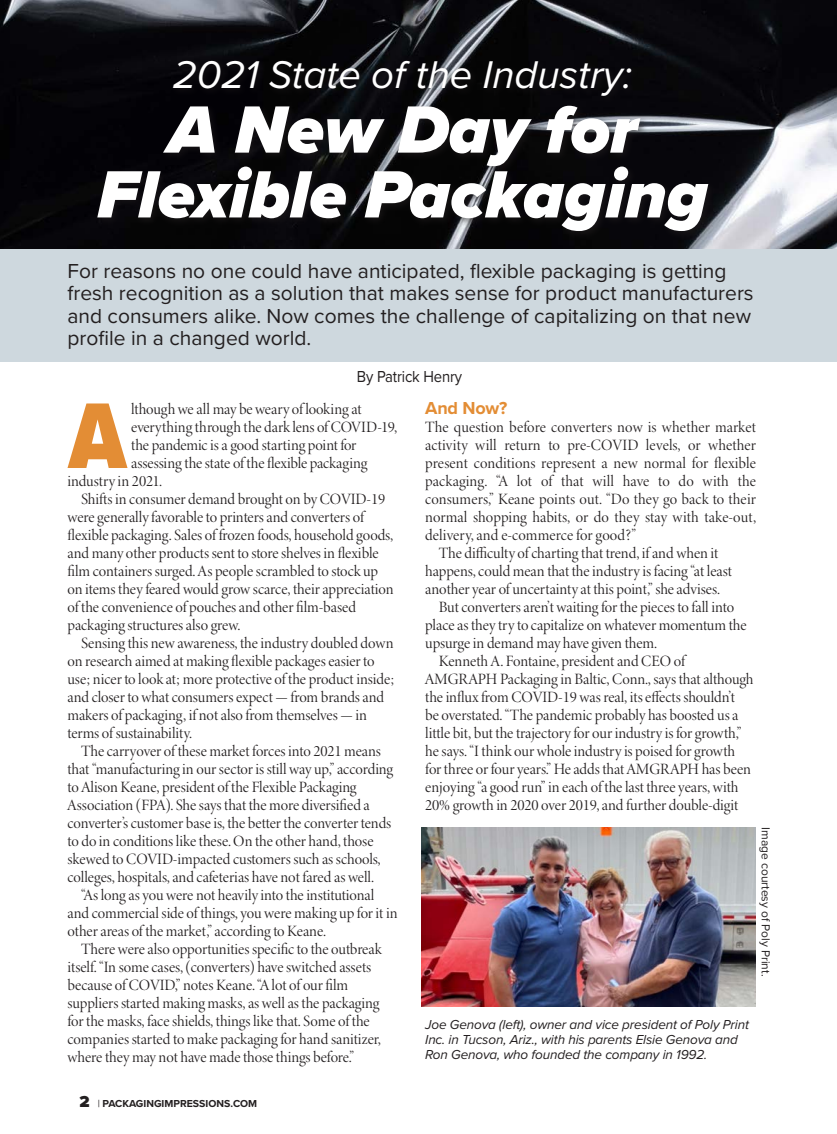
<style>
.page{position:relative;width:837px;height:1134px;background:#fff}
.page>*{position:absolute;margin:0;border:0;box-sizing:border-box;transform-origin:0 0}
.PKI_Feature_Para1{font:900 96.75px "Proxima Nova Cond";color:#e38d35}
.t1{font:italic 900 69.3px/64.8px "Proxima Nova";color:#fff;text-align:center}
.t2{font:italic 40.05px "Proxima Nova";color:#fff}
.PKI_Feature_Deck{font:21px/22.5px "Proxima Nova";color:#231f20}
.PKI_Feature_SubHead{font:700 18px "Proxima Nova";letter-spacing:-.01em;color:#e38d35}
.PKI_Feature_Byline{font:16.5px "Proxima Nova";letter-spacing:-.01em;color:#231f20;scale:.9 1}
.PKI_Feature_Body{font:15.75px/18px "Minion 3 Display";letter-spacing:-.005em;color:#231f20}
.PKI_Feature_ParaNoIn{font:15.75px/18px "Minion 3 Display";letter-spacing:.005em;color:#231f20;text-align:justify}
.PKI_Feature_Para1-2{font:15.75px "Minion 3 Display";letter-spacing:-.005em;color:#231f20}
.t3{font:italic 13.5px/15px "Proxima Nova";letter-spacing:-.01em;color:#231f20}
.t4{font:12px "Proxima Nova";color:#231f20}
.t5{font:700 10.5px "Proxima Nova";color:#231f20}
.s1{font-weight:900;font-size:16.5px}
.s2{font-weight:400}
</style>
<div class="page">
<div style="left:0;top:241px;width:837px;height:121px;background:#ced8de"></div>
<img style="left:0;top:0;width:837px;height:248px">
<img style="left:422px;top:827px;width:333px;height:180px">
<div style="left:94px;top:56px;width:623px;height:185px;background:#231f20;opacity:.54"></div>
<p class="t2" style="left:173px;top:45px;width:460px">2021 State of the Industry:</p>
<p class="t1" style="left:97px;top:97px;width:612px">A New Day for<br>Flexible Packaging</p>
<p class="PKI_Feature_Deck" style="left:68px;top:259px;width:688px">For reasons no one could have anticipated, flexible packaging is getting fresh recognition as a solution that makes sense for product manufacturers and consumers alike. Now comes the challenge of capitalizing on that new profile in a changed world.</p>
<p class="PKI_Feature_Byline" style="left:357px;top:364px;width:118px">By Patrick Henry</p>
<p class="PKI_Feature_Para1" style="left:69px;top:365px;width:59px">A</p>
<p class="PKI_Feature_Para1-2" style="left:131px;top:399px;width:232px">lthough we all may be weary of looking at</p>
<p class="PKI_Feature_Para1-2" style="left:131px;top:417px;width:267px">everything through the dark lens of COVID-19,</p>
<p class="PKI_Feature_Para1-2" style="left:131px;top:435px;width:227px">the pandemic is a good starting point for</p>
<p class="PKI_Feature_Para1-2" style="left:131px;top:453px;width:238px">assessing the state of the flexible packaging</p>
<p class="PKI_Feature_Para1-2" style="left:67px;top:471px;width:96px">industry in 2021.</p>
<p class="PKI_Feature_Body" style="left:68px;top:490px;width:328px;text-indent:13px">Shifts in consumer demand brought on by COVID-19 were generally favorable to printers and converters of flexible packaging. Sales of frozen foods, household goods, and many other products sent to store shelves in flexible film containers surged. As people scrambled to stock up on items they feared would grow scarce, their appreciation of the convenience of pouches and other film-based packaging structures also grew.</p>
<p class="PKI_Feature_Body" style="left:68px;top:634px;width:328px;text-indent:13px">Sensing this new awareness, the industry doubled down on research aimed at making flexible packages easier to use; nicer to look at; more protective of the product inside; and closer to what consumers expect — from brands and makers of packaging, if not also from themselves — in terms of sustainability.</p>
<p class="PKI_Feature_Body" style="left:68px;top:742px;width:327px;text-indent:13px">The carryover of these market forces into 2021 means that “manufacturing in our sector is still way up,” according to Alison Keane, president of the Flexible Packaging Association (FPA). She says that the more diversified a converter’s customer base is, the better the converter tends to do in conditions like these. On the other hand, those skewed to COVID-impacted customers such as schools, colleges, hospitals, and cafeterias have not fared as well.</p>
<p class="PKI_Feature_Body" style="left:68px;top:886px;width:332px;text-indent:13px">“As long as you were not heavily into the institutional and commercial side of things, you were making up for it in other areas of the market,” according to Keane.</p>
<p class="PKI_Feature_Body" style="left:68px;top:940px;width:315px;text-indent:13px">There were also opportunities specific to the outbreak itself. “In some cases, (converters) have switched assets because of COVID,” notes Keane. “A lot of our film suppliers started making masks, as well as the packaging for the masks, face shields, things like that. Some of the companies started to make packaging for hand sanitizer, where they may not have made those things before.”</p>
<p class="t5" style="left:80px;top:1096px;width:179px"><span class="s1">2</span> <span class="s2">|</span> PACKAGINGIMPRESSIONS.COM</p>
<p class="PKI_Feature_SubHead" style="left:425px;top:395px;width:84px">And Now?</p>
<p class="PKI_Feature_ParaNoIn" style="left:425px;top:418px;width:332px">The question before converters now is whether market activity will return to pre-COVID levels, or whether present conditions represent a new normal for flexible packaging. “A lot of that will have to do with the consumers,” Keane points out. “Do they go back to their normal shopping habits, or do they stay with take-out, delivery, and e-commerce for good?”</p>
<p class="PKI_Feature_Body" style="left:425px;top:544px;width:308px;text-indent:13px">The difficulty of charting that trend, if and when it happens, could mean that the industry is facing “at least another year of uncertainty at this point,” she advises.</p>
<p class="PKI_Feature_Body" style="left:425px;top:598px;width:323px;text-indent:13px">But converters aren’t waiting for the pieces to fall into place as they try to capitalize on whatever momentum the upsurge in demand may have given them.</p>
<p class="PKI_Feature_Body" style="left:425px;top:652px;width:330px;text-indent:13px">Kenneth A. Fontaine, president and CEO of AMGRAPH Packaging in Baltic, Conn., says that although the influx from COVID-19 was real, its effects shouldn’t<br>be overstated. “The pandemic probably has boosted us a little bit, but the trajectory for our industry is for growth,” he says. “I think our whole industry is poised for growth for three or four years.” He adds that AMGRAPH has been enjoying “a good run” in each of the last three years, with 20% growth in 2020 over 2019, and further double-digit</p>
<p class="t4" style="left:775px;top:827px;width:151px;rotate:90deg">Image courtesy of Poly Print.</p>
<p class="t3" style="left:425px;top:1016px;width:325px">Joe Genova (left), owner and vice president of Poly Print<br>Inc. in Tucson, Ariz., with his parents Elsie Genova and<br>Ron Genova, who founded the company in 1992.</p>
</div>
